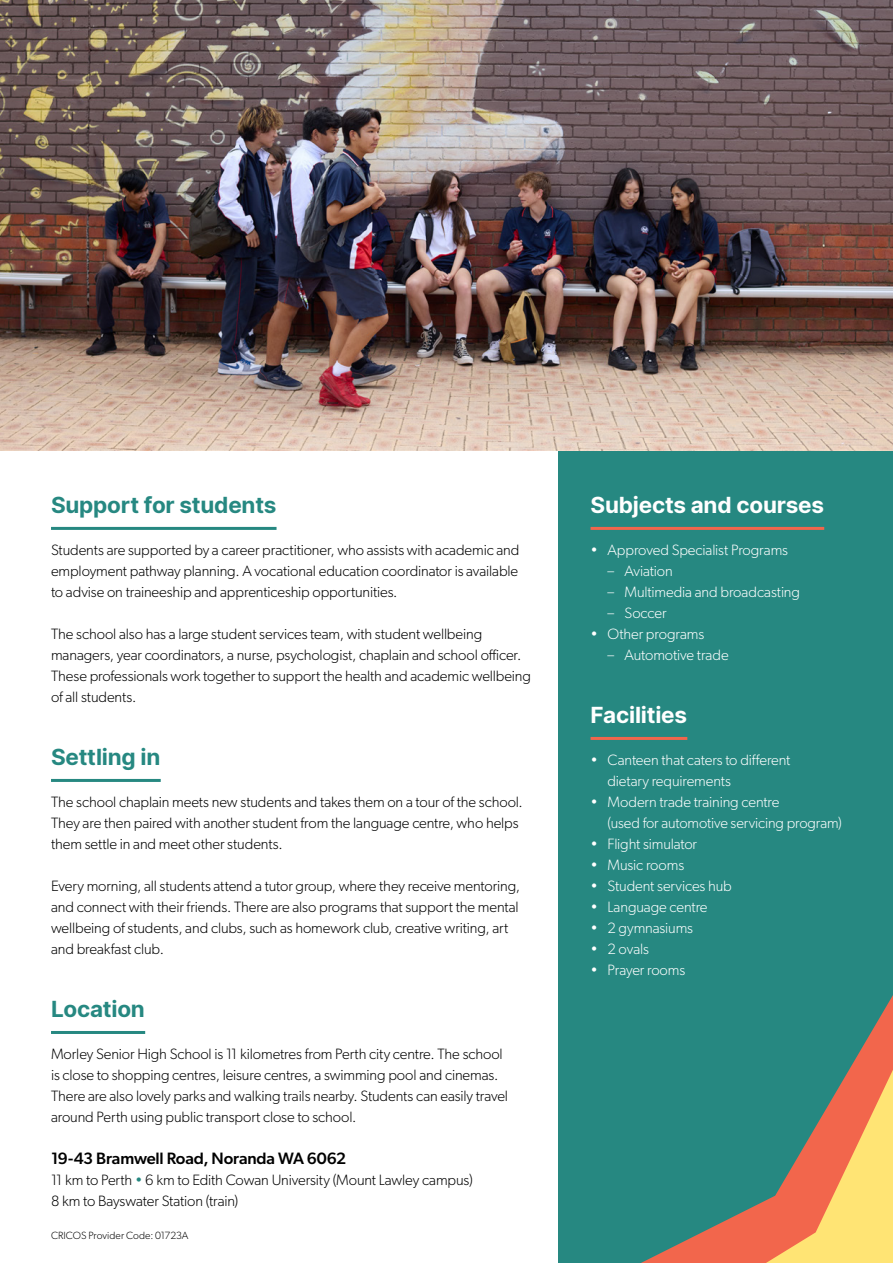
<style>
.page{position:relative;width:893px;height:1263px;background:#fff}
.page>*{position:absolute;margin:0;border:0;box-sizing:border-box;transform-origin:0 0}
.Heading_2{font:700 22.5px "Inter";letter-spacing:-.01em;color:#268881}
.Heading_2-2{font:700 22.5px "Inter";letter-spacing:-.01em;color:#fff}
.School_contact_info{font:500 16.5px "Gibson";letter-spacing:-.01em;color:#000}
.Body_Copy{font:300 15px/21px "Gibson";letter-spacing:-.005em;color:#000}
.t1{font:300 15px/21px "Gibson";letter-spacing:-.005em;color:#fff}
.School_contact_info-2{font:300 15px/21px "Gibson";letter-spacing:-.01em;color:#000}
.Note{font:300 10.5px "Gibson";letter-spacing:-.005em;color:#000}
.s1{color:#268881}
</style>
<div class="page">
<div style="left:559px;top:0;width:334px;height:1263px;background:#268881"></div>
<img style="left:0;top:0;width:893px;height:450px">
<svg style="left:641px;top:995px;width:252px;height:268px"></svg>
<svg style="left:766px;top:1070px;width:127px;height:193px"></svg>
<hr style="left:51px;top:527px;width:226px;height:3px;background:#268881">
<hr style="left:51px;top:779px;width:110px;height:3px;background:#268881">
<hr style="left:51px;top:1031px;width:94px;height:3px;background:#268881">
<hr style="left:590px;top:527px;width:234px;height:3px;background:#f2664c">
<hr style="left:590px;top:737px;width:97px;height:3px;background:#f2664c">
<p class="Heading_2" style="left:51px;top:488px;width:227px">Support for students</p>
<p class="Body_Copy" style="left:51px;top:539px;width:470px;text-align:justify">Students are supported by a career practitioner, who assists with academic and employment pathway planning. A vocational education coordinator is available to advise on traineeship and apprenticeship opportunities.</p>
<p class="Body_Copy" style="left:51px;top:623px;width:481px">The school also has a large student services team, with student wellbeing managers, year coordinators, a nurse, psychologist, chaplain and school officer.<br>These professionals work together to support the health and academic wellbeing of all students.</p>
<p class="Heading_2" style="left:51px;top:740px;width:111px">Settling in</p>
<p class="Body_Copy" style="left:51px;top:791px;width:473px">The school chaplain meets new students and takes them on a tour of the school.<br>They are then paired with another student from the language centre, who helps them settle in and meet other students.</p>
<p class="Body_Copy" style="left:51px;top:875px;width:470px">Every morning, all students attend a tutor group, where they receive mentoring, and connect with their friends. There are also programs that support the mental wellbeing of students, and clubs, such as homework club, creative writing, art and breakfast club.</p>
<p class="Heading_2" style="left:51px;top:992px;width:95px">Location</p>
<p class="Body_Copy" style="left:51px;top:1043px;width:459px">Morley Senior High School is 11 kilometres from Perth city centre. The school is close to shopping centres, leisure centres, a swimming pool and cinemas.<br>There are also lovely parks and walking trails nearby. Students can easily travel around Perth using public transport close to school.</p>
<p class="School_contact_info" style="left:51px;top:1148px;width:297px">19-43 Bramwell Road, Noranda WA 6062</p>
<p class="School_contact_info-2" style="left:51px;top:1169px;width:423px">11 km to Perth <span class="s1">•</span> 6 km to Edith Cowan University (Mount Lawley campus)<br>8 km to Bayswater Station (train)</p>
<p class="Note" style="left:51px;top:1229px;width:139px">CRICOS Provider Code: 01723A</p>
<p class="Heading_2-2" style="left:590px;top:488px;width:235px">Subjects and courses</p>
<p class="t1" style="left:590px;top:539px;width:199px">• Approved Specialist Programs</p>
<p class="t1" style="left:608px;top:560px;width:67px">– Aviation</p>
<p class="t1" style="left:608px;top:581px;width:194px">– Multimedia and broadcasting</p>
<p class="t1" style="left:608px;top:602px;width:61px">– Soccer</p>
<p class="t1" style="left:590px;top:623px;width:115px">• Other programs</p>
<p class="t1" style="left:608px;top:644px;width:123px">– Automotive trade</p>
<p class="Heading_2-2" style="left:590px;top:698px;width:98px">Facilities</p>
<p class="t1" style="left:608px;top:749px;width:184px;text-indent:-17px">• Canteen that caters to different dietary requirements</p>
<p class="t1" style="left:608px;top:791px;width:236px;text-indent:-17px">• Modern trade training centre<br>(used for automotive servicing program)</p>
<p class="t1" style="left:590px;top:833px;width:108px">• Flight simulator</p>
<p class="t1" style="left:590px;top:854px;width:95px">• Music rooms</p>
<p class="t1" style="left:590px;top:875px;width:143px">• Student services hub</p>
<p class="t1" style="left:590px;top:896px;width:119px">• Language centre</p>
<p class="t1" style="left:590px;top:917px;width:104px">• 2 gymnasiums</p>
<p class="t1" style="left:590px;top:938px;width:60px">• 2 ovals</p>
<p class="t1" style="left:590px;top:959px;width:96px">• Prayer rooms</p>
</div>
